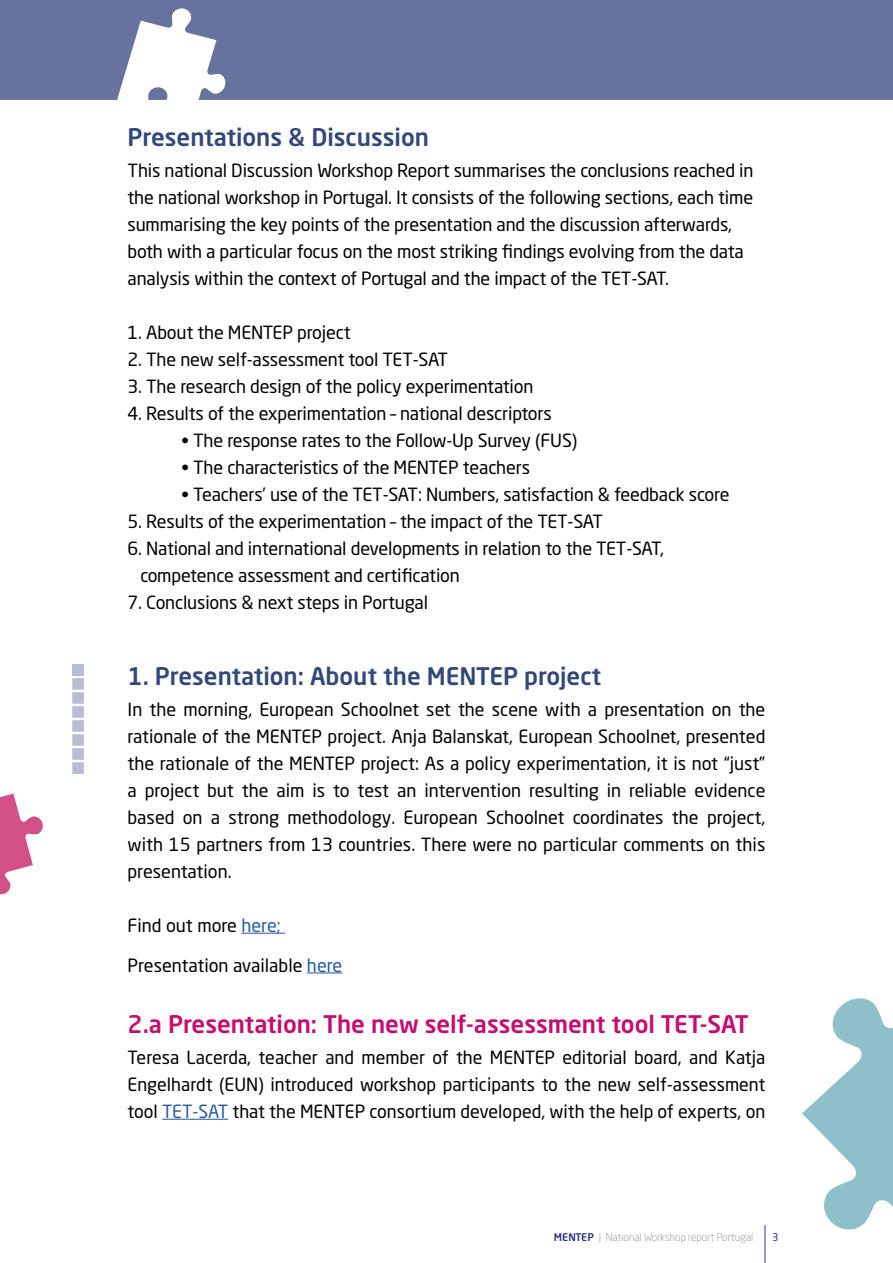
<style>
.page{position:relative;width:893px;height:1263px;background:#fff}
.page>*{position:absolute;margin:0;border:0;box-sizing:border-box;transform-origin:0 0}
.t1{font:500 24px "Neo Sans Std";color:#32477a}
.t2{font:500 24px "Neo Sans Std";color:#c70c6f}
.t3{font:18px/27px "Neo Sans Std";letter-spacing:-.01em;color:#000}
.t4{font:300 10.5px "Neo Sans Std";color:#878787}
.t5{font:10.5px "Neo Sans Std";color:#283583}
.s1{color:#275b9b}
.s2{font-weight:500;color:#283583}
</style>
<div class="page">
<hr style="left:765px;top:1225px;width:1px;height:38px;background:#283583">
<hr style="left:241px;top:933px;width:44px;height:1px;background:#275b9b">
<hr style="left:307px;top:972px;width:35px;height:1px;background:#275b9b">
<hr style="left:162px;top:1119px;width:66px;height:1px;background:#275b9b">
<div style="left:0;top:0;width:893px;height:100px;background:#67729e"></div>
<svg style="left:117px;top:7px;width:109px;height:93px"></svg>
<svg style="left:72px;top:664px;width:12px;height:110px"></svg>
<svg style="left:802px;top:998px;width:91px;height:232px"></svg>
<svg style="left:0;top:793px;width:43px;height:102px"></svg>
<h1 class="t1" style="left:128px;top:122px;width:303px">Presentations &amp; Discussion</h1>
<p class="t3" style="left:128px;top:157px;width:627px">This national Discussion Workshop Report summarises the conclusions reached in the national workshop in Portugal. It consists of the following sections, each time summarising the key points of the presentation and the discussion afterwards, both with a particular focus on the most striking findings evolving from the data analysis within the context of Portugal and the impact of the TET-SAT.</p>
<p class="t3" style="left:128px;top:319px;width:225px">1. About the MENTEP project</p>
<p class="t3" style="left:128px;top:346px;width:322px">2. The new self-assessment tool TET-SAT</p>
<p class="t3" style="left:128px;top:373px;width:407px">3. The research design of the policy experimentation</p>
<p class="t3" style="left:128px;top:400px;width:426px">4. Results of the experimentation – national descriptors</p>
<p class="t3" style="left:182px;top:427px;width:397px">• The response rates to the Follow-Up Survey (FUS)</p>
<p class="t3" style="left:182px;top:454px;width:350px">• The characteristics of the MENTEP teachers</p>
<p class="t3" style="left:182px;top:481px;width:549px">• Teachers’ use of the TET-SAT: Numbers, satisfaction &amp; feedback score</p>
<p class="t3" style="left:128px;top:508px;width:477px">5. Results of the experimentation – the impact of the TET-SAT</p>
<p class="t3" style="left:140px;top:535px;width:525px;text-indent:-13px">6. National and international developments in relation to the TET-SAT, competence assessment and certification</p>
<p class="t3" style="left:128px;top:589px;width:302px">7. Conclusions &amp; next steps in Portugal</p>
<h1 class="t1" style="left:128px;top:660px;width:475px">1. Presentation: About the MENTEP project</h1>
<p class="t3" style="left:128px;top:695px;width:639px;text-align:justify">In the morning, European Schoolnet set the scene with a presentation on the rationale of the MENTEP project. Anja Balanskat, European Schoolnet, presented the rationale of the MENTEP project: As a policy experimentation, it is not “just” a project but the aim is to test an intervention resulting in reliable evidence based on a strong methodology. European Schoolnet coordinates the project, with 15 partners from 13 countries. There were no particular comments on this presentation.</p>
<p class="t3" style="left:128px;top:911px;width:155px">Find out more <span class="s1">here;</span></p>
<p class="t3" style="left:128px;top:951px;width:216px">Presentation available <span class="s1">here</span></p>
<h1 class="t2" style="left:128px;top:1008px;width:623px">2.a Presentation: The new self-assessment tool TET-SAT</h1>
<p class="t3" style="left:128px;top:1043px;width:639px;text-align:justify">Teresa Lacerda, teacher and member of the MENTEP editorial board, and Katja Engelhardt (EUN) introduced workshop participants to the new self-assessment tool <span class="s1">TET-SAT</span> that the MENTEP consortium developed, with the help of experts, on</p>
<p class="t4" style="left:554px;top:1230px;width:201px"><span class="s2">MENTEP</span> | National Workshop report Portugal</p>
<p class="t5" style="left:772px;top:1230px;width:8px">3</p>
</div>
